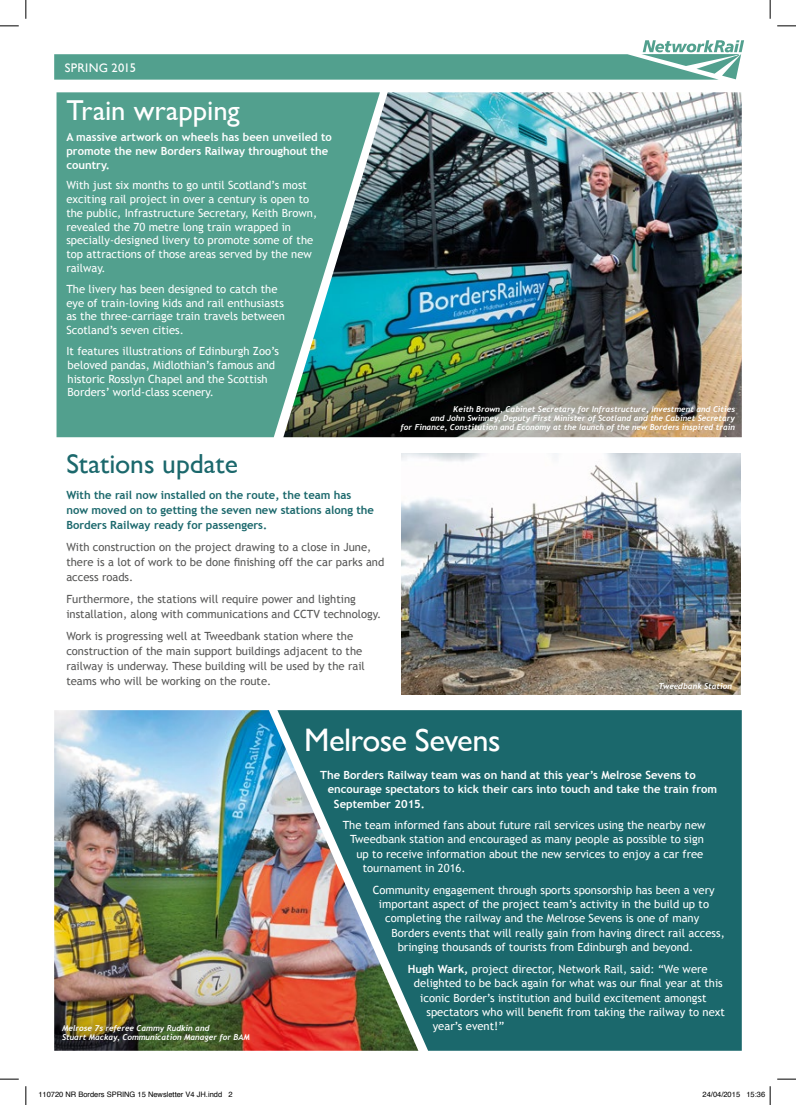
<style>
.page{position:relative;width:796px;height:1105px;background:#fff}
.page>*{position:absolute;margin:0;border:0;box-sizing:border-box;transform-origin:0 0}
.t1{font:32.5px "Gill Sans";letter-spacing:-.02em;color:#fff}
.t2{font:28.75px "Gill Sans";letter-spacing:-.005em;color:#fff}
.t3{font:27.5px "Gill Sans";color:#1b686c}
.t4{font:12.5px "Gill Sans";letter-spacing:.015em;color:#fff}
.t5{font:11.25px/13.8px "Trebuchet MS";color:#fff}
.t6{font:11.25px/15px "Trebuchet MS";color:#575756}
.t7{font:700 11.25px/13.8px "Trebuchet MS";color:#fff}
.t8{font:700 11.25px/15px "Trebuchet MS";color:#1b686c}
.t9{font:italic 700 8.12px/8.8px "Trebuchet";color:#fff}
.t10{font:7.5px "Helvetica";color:#000}
.s1{font-weight:700}
</style>
<div class="page">
<img style="left:54px;top:710px;width:223px;height:340px">
<img style="left:380px;top:92px;width:362px;height:345px">
<svg style="left:277px;top:710px;width:465px;height:340px;background:#346c6e"></svg>
<svg style="left:57px;top:92px;width:323px;height:345px;background:#519b8b"></svg>
<svg style="left:54px;top:40px;width:690px;height:40px"></svg>
<img style="left:402px;top:453px;width:339px;height:241px">
<svg style="left:0;top:25px;width:19px;height:2px"></svg>
<svg style="left:777px;top:25px;width:19px;height:2px"></svg>
<svg style="left:0;top:1078px;width:19px;height:1px"></svg>
<svg style="left:777px;top:1078px;width:19px;height:1px"></svg>
<svg style="left:25px;top:0;width:2px;height:19px"></svg>
<svg style="left:25px;top:1086px;width:2px;height:18px"></svg>
<svg style="left:769px;top:0;width:2px;height:19px"></svg>
<svg style="left:769px;top:1086px;width:2px;height:18px"></svg>
<p class="t4" style="left:65px;top:60px;width:73px">SPRING 2015</p>
<h2 class="t2" style="left:66px;top:93px;width:175px">Train wrapping</h2>
<p class="t7" style="left:66px;top:130px;width:267px">A massive artwork on wheels has been unveiled to promote the new Borders Railway throughout the country.</p>
<p class="t5" style="left:66px;top:179px;width:252px">With just six months to go until Scotland’s most exciting rail project in over a century is open to the public, Infrastructure Secretary, Keith Brown, revealed the 70 metre long train wrapped in specially-designed livery to promote some of the top attractions of those areas served by the new railway.</p>
<p class="t5" style="left:66px;top:282px;width:220px">The livery has been designed to catch the eye of train-loving kids and rail enthusiasts as the three-carriage train travels between Scotland’s seven cities.</p>
<p class="t5" style="left:66px;top:344px;width:214px">It features illustrations of Edinburgh Zoo’s beloved pandas, Midlothian’s famous and historic Rosslyn Chapel and the Scottish Borders’ world-class scenery.</p>
<h3 class="t3" style="left:66px;top:447px;width:173px">Stations update</h3>
<p class="t8" style="left:66px;top:487px;width:309px">With the rail now installed on the route, the team has now moved on to getting the seven new stations along the<br>Borders Railway ready for passengers.</p>
<p class="t6" style="left:66px;top:539px;width:319px">With construction on the project drawing to a close in June, there is a lot of work to be done finishing off the car parks and access roads.</p>
<p class="t6" style="left:66px;top:591px;width:316px">Furthermore, the stations will require power and lighting installation, along with communications and CCTV technology.</p>
<p class="t6" style="left:66px;top:628px;width:300px">Work is progressing well at Tweedbank station where the construction of the main support buildings adjacent to the railway is underway. These building will be used by the rail teams who will be working on the route.</p>
<p class="t9" style="left:401px;top:405px;width:336px;text-align:right">Keith Brown, Cabinet Secretary for Infrastructure, Investment and Cities<br>and John Swinney, Deputy First Minister of Scotland and the Cabinet Secretary<br>for Finance, Constitution and Economy at the launch of the new Borders inspired train</p>
<p class="t9" style="left:658px;top:681px;width:75px">Tweedbank Station</p>
<p class="t9" style="left:62px;top:1023px;width:189px">Melrose 7s referee Cammy Rudkin and<br>Stuart Mackay, Communication Manager for BAM</p>
<h1 class="t1" style="left:304px;top:720px;width:198px">Melrose Sevens</h1>
<p class="t7" style="left:320px;top:767px;width:377px">The Borders Railway team was on hand at this year’s Melrose Sevens to</p>
<p class="t7" style="left:328px;top:782px;width:391px">encourage spectators to kick their cars into touch and take the train from</p>
<p class="t7" style="left:334px;top:796px;width:93px">September 2015.</p>
<p class="t5" style="left:343px;top:818px;width:364px">The team informed fans about future rail services using the nearby new</p>
<p class="t5" style="left:350px;top:832px;width:355px">Tweedbank station and encouraged as many people as possible to sign</p>
<p class="t5" style="left:356px;top:846px;width:348px">up to receive information about the new services to enjoy a car free</p>
<p class="t5" style="left:363px;top:861px;width:104px">tournament in 2016.</p>
<p class="t5" style="left:373px;top:882px;width:343px">Community engagement through sports sponsorship has been a very</p>
<p class="t5" style="left:379px;top:897px;width:332px">important aspect of the project team’s activity in the build up to</p>
<p class="t5" style="left:385px;top:911px;width:316px">completing the railway and the Melrose Sevens is one of many</p>
<p class="t5" style="left:391px;top:925px;width:335px">Borders events that will really gain from having direct rail access,</p>
<p class="t5" style="left:398px;top:940px;width:297px">bringing thousands of tourists from Edinburgh and beyond.</p>
<p class="t5" style="left:408px;top:961px;width:301px"><span class="s1">Hugh Wark,</span> project director, Network Rail, said: “We were</p>
<p class="t5" style="left:414px;top:976px;width:310px">delighted to be back again for what was our final year at this</p>
<p class="t5" style="left:420px;top:990px;width:288px">iconic Border’s institution and build excitement amongst</p>
<p class="t5" style="left:426px;top:1004px;width:300px">spectators who will benefit from taking the railway to next</p>
<p class="t5" style="left:433px;top:1019px;width:73px">year’s event!”</p>
<p class="t10" style="left:38px;top:1088px;width:196px">110720 NR Borders SPRING 15 Newsletter V4 JH.indd 2</p>
<p class="t10" style="left:702px;top:1088px;width:64px">24/04/2015 15:36</p>
</div>
